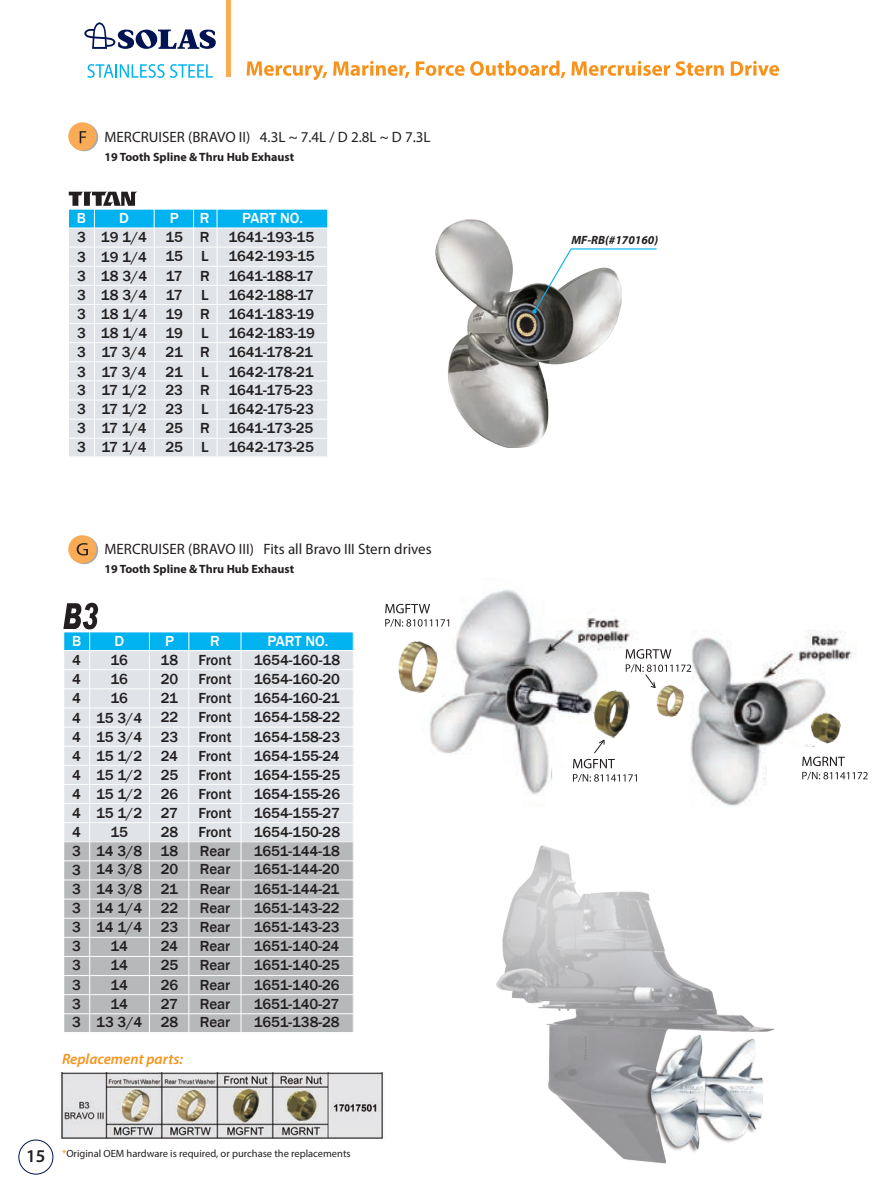
<style>
.page{position:relative;width:889px;height:1191px;background:#fff}
.page>*{position:absolute;margin:0;border:0;box-sizing:border-box;transform-origin:0 0}
.t1{font:600 18px "Myriad Pro";color:#231f20}
.t2{font:500 15px/19.2px "Franklin Gothic";color:#231f20;text-align:justify}
.t3{font:15px "Myriad Pro";color:#231f20}
.t4{font:500 15px "Franklin Gothic";color:#fff}
.t5{font:italic 600 15px "Myriad Pro";color:#f7931d}
.t6{font:700 12px "Myriad Pro";color:#231f20}
.t7{font:italic 700 12px "Myriad Pro";color:#231f20}
.t8{font:10.5px "Myriad Pro";color:#231f20}
.s1{color:#f7931d}
</style>
<div class="page">
<svg style="left:87px;top:64px;width:126px;height:14px"></svg>
<hr style="left:227px;top:0;width:4px;height:77px;background:#faab55">
<svg style="left:84px;top:22px;width:132px;height:27px"></svg>
<div style="left:19px;top:1139px;width:34px;height:35px;border:1px solid #001352;border-radius:50%"></div>
<svg style="left:247px;top:61px;width:80px;height:19px"></svg>
<svg style="left:333px;top:61px;width:76px;height:17px"></svg>
<svg style="left:416px;top:61px;width:48px;height:15px"></svg>
<svg style="left:470px;top:61px;width:95px;height:17px"></svg>
<svg style="left:571px;top:61px;width:153px;height:15px"></svg>
<svg style="left:730px;top:61px;width:49px;height:15px"></svg>
<div style="left:64px;top:632px;width:289px;height:18px;background:#00b2ef"></div>
<div style="left:64px;top:650px;width:289px;height:191px;background:#e0e3e7"></div>
<div style="left:64px;top:842px;width:289px;height:191px;background:#b7b8ba"></div>
<div style="left:63px;top:631px;width:291px;height:402px;border:1px solid #fff"></div>
<hr style="left:64px;top:784px;width:289px;height:1px;background:#fff">
<hr style="left:64px;top:765px;width:289px;height:1px;background:#fff">
<hr style="left:64px;top:746px;width:289px;height:1px;background:#fff">
<hr style="left:64px;top:822px;width:289px;height:1px;background:#fff">
<hr style="left:64px;top:803px;width:289px;height:1px;background:#fff">
<hr style="left:64px;top:841px;width:289px;height:1px;background:#fff">
<hr style="left:64px;top:726px;width:289px;height:1px;background:#fff">
<hr style="left:64px;top:707px;width:289px;height:1px;background:#fff">
<hr style="left:64px;top:688px;width:289px;height:1px;background:#fff">
<hr style="left:64px;top:669px;width:289px;height:1px;background:#fff">
<hr style="left:64px;top:650px;width:289px;height:1px;background:#fff">
<hr style="left:64px;top:994px;width:289px;height:1px;background:#fff">
<hr style="left:64px;top:975px;width:289px;height:1px;background:#fff">
<hr style="left:64px;top:956px;width:289px;height:1px;background:#fff">
<hr style="left:64px;top:1013px;width:289px;height:1px;background:#fff">
<hr style="left:64px;top:937px;width:289px;height:1px;background:#fff">
<hr style="left:64px;top:917px;width:289px;height:1px;background:#fff">
<hr style="left:64px;top:898px;width:289px;height:1px;background:#fff">
<hr style="left:64px;top:879px;width:289px;height:1px;background:#fff">
<hr style="left:64px;top:860px;width:289px;height:1px;background:#fff">
<hr style="left:241px;top:631px;width:1px;height:402px;background:#fff">
<hr style="left:188px;top:631px;width:1px;height:402px;background:#fff">
<hr style="left:149px;top:631px;width:1px;height:402px;background:#fff">
<hr style="left:89px;top:631px;width:1px;height:402px;background:#fff">
<div style="left:69px;top:209px;width:258px;height:19px;background:#00b2ef"></div>
<div style="left:69px;top:228px;width:258px;height:229px;background:#e0e3e7"></div>
<div style="left:68px;top:209px;width:260px;height:248px;border:1px solid #fff"></div>
<hr style="left:69px;top:361px;width:258px;height:1px;background:#fff">
<hr style="left:69px;top:342px;width:258px;height:1px;background:#fff">
<hr style="left:69px;top:323px;width:258px;height:1px;background:#fff">
<hr style="left:69px;top:400px;width:258px;height:1px;background:#fff">
<hr style="left:69px;top:380px;width:258px;height:1px;background:#fff">
<hr style="left:69px;top:419px;width:258px;height:1px;background:#fff">
<hr style="left:69px;top:304px;width:258px;height:1px;background:#fff">
<hr style="left:69px;top:285px;width:258px;height:1px;background:#fff">
<hr style="left:69px;top:266px;width:258px;height:1px;background:#fff">
<hr style="left:69px;top:247px;width:258px;height:1px;background:#fff">
<hr style="left:69px;top:228px;width:258px;height:1px;background:#fff">
<hr style="left:69px;top:438px;width:258px;height:1px;background:#fff">
<hr style="left:217px;top:209px;width:1px;height:248px;background:#fff">
<hr style="left:193px;top:209px;width:1px;height:248px;background:#fff">
<hr style="left:154px;top:209px;width:1px;height:248px;background:#fff">
<hr style="left:94px;top:209px;width:1px;height:248px;background:#fff">
<svg style="left:69px;top:192px;width:68px;height:14px"></svg>
<svg style="left:70px;top:123px;width:28px;height:28px"></svg>
<div style="left:68px;top:122px;width:28px;height:28px;background:#faab55;border-radius:50%"></div>
<svg style="left:80px;top:131px;width:6px;height:12px"></svg>
<img style="left:400px;top:589px;width:468px;height:217px">
<svg style="left:63px;top:603px;width:35px;height:26px"></svg>
<img style="left:591px;top:688px;width:43px;height:52px">
<img style="left:652px;top:688px;width:36px;height:32px">
<img style="left:398px;top:638px;width:44px;height:57px">
<img style="left:808px;top:709px;width:36px;height:37px">
<div style="left:767px;top:747px;width:96px;height:53px;background:#fff"></div>
<svg style="left:573px;top:774px;width:64px;height:8px"></svg>
<svg style="left:385px;top:604px;width:45px;height:9px"></svg>
<svg style="left:385px;top:619px;width:64px;height:8px"></svg>
<svg style="left:625px;top:649px;width:46px;height:9px"></svg>
<svg style="left:802px;top:756px;width:65px;height:23px"></svg>
<svg style="left:573px;top:739px;width:42px;height:29px"></svg>
<svg style="left:625px;top:664px;width:66px;height:24px"></svg>
<img style="left:59px;top:1072px;width:326px;height:66px">
<svg style="left:70px;top:536px;width:28px;height:28px"></svg>
<div style="left:68px;top:535px;width:28px;height:28px;background:#faab55;border-radius:50%"></div>
<svg style="left:77px;top:543px;width:11px;height:12px"></svg>
<img style="left:496px;top:845px;width:279px;height:318px">
<img style="left:436px;top:219px;width:183px;height:228px">
<svg style="left:532px;top:248px;width:125px;height:66px"></svg>
<p class="t3" style="left:104px;top:128px;width:328px">MERCRUISER (BRAVO II) 4.3L ~ 7.4L / D 2.8L ~ D 7.3L</p>
<p class="t6" style="left:104px;top:149px;width:191px">19 Tooth Spline &amp; Thru Hub Exhaust</p>
<p class="t4" style="left:77px;top:209px;width:11px">B</p>
<p class="t4" style="left:119px;top:209px;width:11px">D</p>
<p class="t4" style="left:170px;top:209px;width:10px">P</p>
<p class="t4" style="left:200px;top:209px;width:11px">R</p>
<p class="t4" style="left:242px;top:209px;width:63px">PART NO.</p>
<p class="t2" style="left:77px;top:228px;width:10px">3<br>3<br>3<br>3<br>3<br>3<br>3<br>3</p>
<p class="t2" style="left:101px;top:228px;width:110px">19 1/4 15 R</p>
<p class="t2" style="left:229px;top:228px;width:87px">1641-193-15</p>
<p class="t2" style="left:229px;top:266px;width:88px;text-align:left">1641-188-17<br>1642-188-17<br>1641-183-19<br>1642-183-19<br>1641-178-21<br>1642-178-21</p>
<p class="t2" style="left:101px;top:247px;width:48px">19 1/4<br>18 3/4<br>18 3/4<br>18 1/4<br>18 1/4<br>17 3/4<br>17 3/4</p>
<p class="t2" style="left:165px;top:247px;width:19px">15<br>17<br>17<br>19<br>19<br>21<br>21</p>
<p class="t2" style="left:200px;top:247px;width:11px">L R L R L R L</p>
<p class="t2" style="left:229px;top:247px;width:88px">1642-193-15</p>
<p class="t2" style="left:77px;top:381px;width:71px">3 17 1/2</p>
<p class="t2" style="left:165px;top:381px;width:46px">23 R</p>
<p class="t2" style="left:229px;top:381px;width:86px">1641-175-23</p>
<p class="t2" style="left:77px;top:399px;width:71px">3 17 1/2</p>
<p class="t2" style="left:165px;top:399px;width:45px">23 L</p>
<p class="t2" style="left:229px;top:399px;width:87px">1642-175-23</p>
<p class="t2" style="left:77px;top:419px;width:71px">3 17 1/4</p>
<p class="t2" style="left:165px;top:419px;width:46px">25 R</p>
<p class="t2" style="left:229px;top:419px;width:86px">1641-173-25</p>
<p class="t2" style="left:77px;top:437px;width:71px">3 17 1/4</p>
<p class="t2" style="left:165px;top:437px;width:45px">25 L</p>
<p class="t2" style="left:228px;top:437px;width:87px">1642-173-25</p>
<p class="t3" style="left:104px;top:539px;width:329px">MERCRUISER (BRAVO III) Fits all Bravo III Stern drives</p>
<p class="t6" style="left:104px;top:561px;width:191px">19 Tooth Spline &amp; Thru Hub Exhaust</p>
<p class="t4" style="left:72px;top:631px;width:11px">B</p>
<p class="t4" style="left:114px;top:631px;width:11px">D</p>
<p class="t4" style="left:165px;top:631px;width:10px">P</p>
<p class="t4" style="left:210px;top:631px;width:11px">R</p>
<p class="t4" style="left:267px;top:631px;width:63px">PART NO.</p>
<p class="t2" style="left:72px;top:650px;width:10px">4<br>4<br>4<br>4<br>4<br>4<br>4<br>4</p>
<p class="t2" style="left:111px;top:650px;width:19px">16</p>
<p class="t2" style="left:161px;top:650px;width:19px">18</p>
<p class="t2" style="left:199px;top:650px;width:34px">Front</p>
<p class="t2" style="left:254px;top:650px;width:88px">1654-160-18</p>
<p class="t2" style="left:254px;top:689px;width:88px">1654-160-21<br>1654-158-22<br>1654-158-23<br>1654-155-24<br>1654-155-25<br>1654-155-26</p>
<p class="t2" style="left:96px;top:669px;width:48px;text-align:center">16<br>16<br>15 3/4<br>15 3/4<br>15 1/2<br>15 1/2<br>15 1/2</p>
<p class="t2" style="left:161px;top:669px;width:19px">20<br>21<br>22<br>23<br>24<br>25<br>26</p>
<p class="t2" style="left:199px;top:669px;width:34px">Front Front Front Front Front Front Front</p>
<p class="t2" style="left:254px;top:669px;width:88px">1654-160-20</p>
<p class="t2" style="left:72px;top:803px;width:107px">4 15 1/2 27</p>
<p class="t2" style="left:199px;top:803px;width:34px">Front</p>
<p class="t2" style="left:254px;top:803px;width:87px">1654-155-27</p>
<p class="t2" style="left:72px;top:822px;width:10px">4</p>
<p class="t2" style="left:110px;top:822px;width:19px">15</p>
<p class="t2" style="left:161px;top:822px;width:19px">28</p>
<p class="t2" style="left:199px;top:822px;width:34px">Front</p>
<p class="t2" style="left:254px;top:822px;width:88px">1654-150-28</p>
<p class="t2" style="left:72px;top:841px;width:108px">3 14 3/8 18</p>
<p class="t2" style="left:200px;top:841px;width:32px">Rear</p>
<p class="t2" style="left:254px;top:841px;width:87px">1651-144-18</p>
<p class="t2" style="left:96px;top:860px;width:84px">14 3/8 20</p>
<p class="t2" style="left:200px;top:860px;width:32px">Rear</p>
<p class="t2" style="left:254px;top:860px;width:87px">1651-144-20</p>
<p class="t2" style="left:72px;top:860px;width:10px">3<br>3<br>3<br>3<br>3<br>3<br>3<br>3</p>
<p class="t2" style="left:96px;top:879px;width:48px;text-align:center">14 3/8<br>14 1/4<br>14 1/4<br>14<br>14<br>14<br>14</p>
<p class="t2" style="left:161px;top:879px;width:19px">21<br>22<br>23<br>24<br>25<br>26<br>27</p>
<p class="t2" style="left:200px;top:879px;width:32px">Rear Rear Rear Rear Rear Rear Rear</p>
<p class="t2" style="left:254px;top:879px;width:87px">1651-144-21<br>1651-143-22<br>1651-143-23<br>1651-140-24<br>1651-140-25<br>1651-140-26<br>1651-140-27</p>
<p class="t2" style="left:72px;top:1013px;width:107px">3 13 3/4 28</p>
<p class="t2" style="left:200px;top:1013px;width:32px">Rear</p>
<p class="t2" style="left:254px;top:1013px;width:87px">1651-138-28</p>
<p class="t5" style="left:62px;top:1049px;width:122px">Replacement parts:</p>
<p class="t1" style="left:26px;top:1144px;width:21px">15</p>
<p class="t8" style="left:62px;top:1147px;width:290px"><span class="s1">*</span>Original OEM hardware is required, or purchase the replacements</p>
<p class="t7" style="left:571px;top:232px;width:88px">MF-RB(#170160)</p>
</div>
